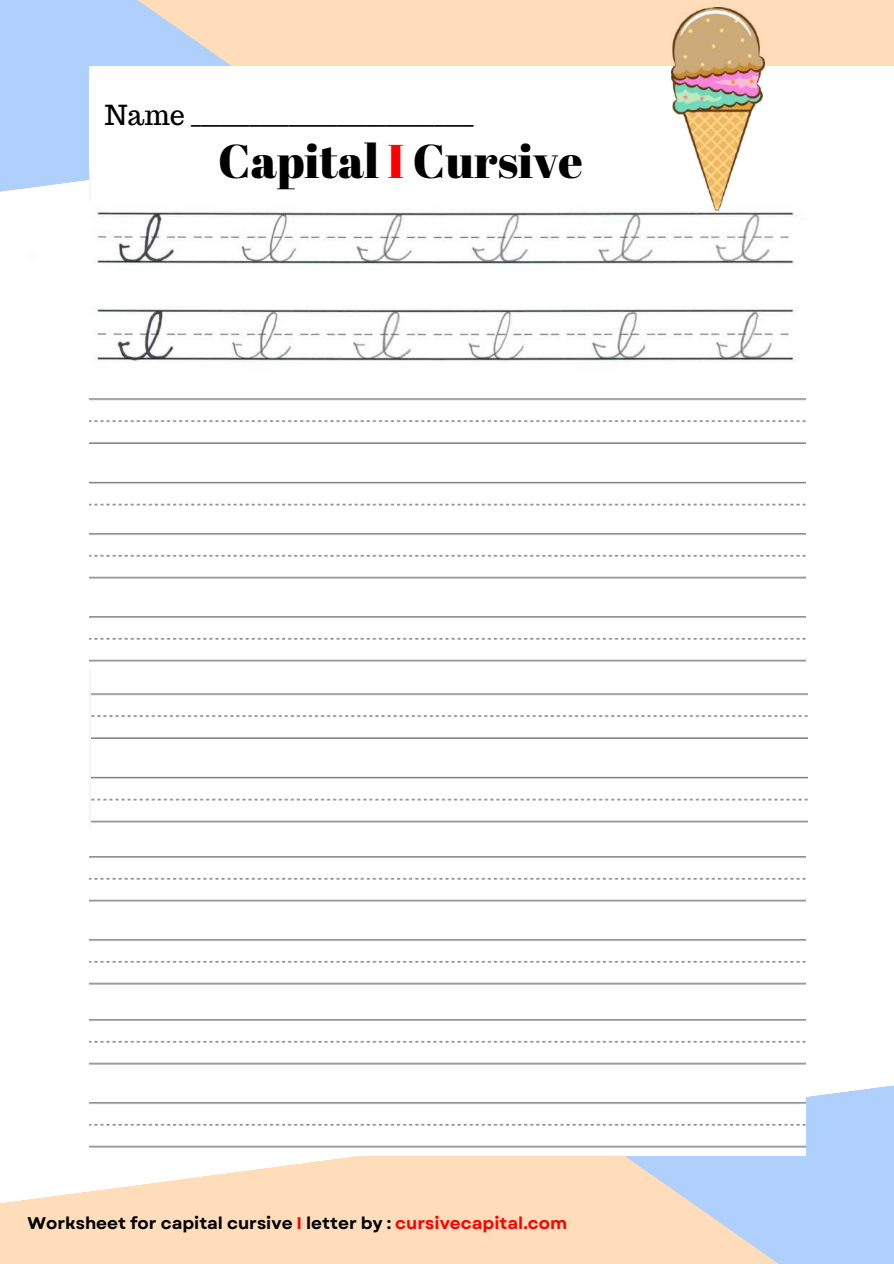
<style>
.page{position:relative;width:894px;height:1264px;background:#fff}
.page>*{position:absolute;margin:0;border:0;box-sizing:border-box;transform-origin:0 0}
.t1{font:47.25px "Abril Fatface";color:#000}
.t2{font:27px "Trocchi";color:#000}
.t3{font:700 16.95px "Garet";color:#000}
.s1{color:#f00}
</style>
<div class="page">
<svg style="left:0;top:1156px;width:582px;height:107px;background:#ffe0c3"></svg>
<div style="left:346px;top:0;width:547px;height:66px;background:#ffdcba"></div>
<svg style="left:582px;top:1040px;width:311px;height:223px;background:#cfd8e9"></svg>
<svg style="left:0;top:0;width:346px;height:192px;background:#c9d4e8"></svg>
<img style="left:89px;top:398px;width:715px;height:108px">
<div style="left:89px;top:66px;width:804px;height:106px;background:#fff"></div>
<img style="left:91px;top:172px;width:255px;height:20px">
<img style="left:89px;top:533px;width:715px;height:129px">
<img style="left:91px;top:693px;width:715px;height:130px">
<img style="left:89px;top:856px;width:715px;height:298px">
<img style="left:93px;top:210px;width:710px;height:153px">
<img style="left:671px;top:7px;width:93px;height:203px">
<h2 class="t2" style="left:105px;top:98px;width:370px">Name _____________________________</h2>
<h1 class="t1" style="left:218px;top:128px;width:366px">Capital <span class="s1">I</span> Cursive</h1>
<p class="t3" style="left:27px;top:1211px;width:541px">Worksheet for capital cursive <span class="s1">I</span> letter by : <span class="s1">cursivecapital.com</span></p>
</div>
